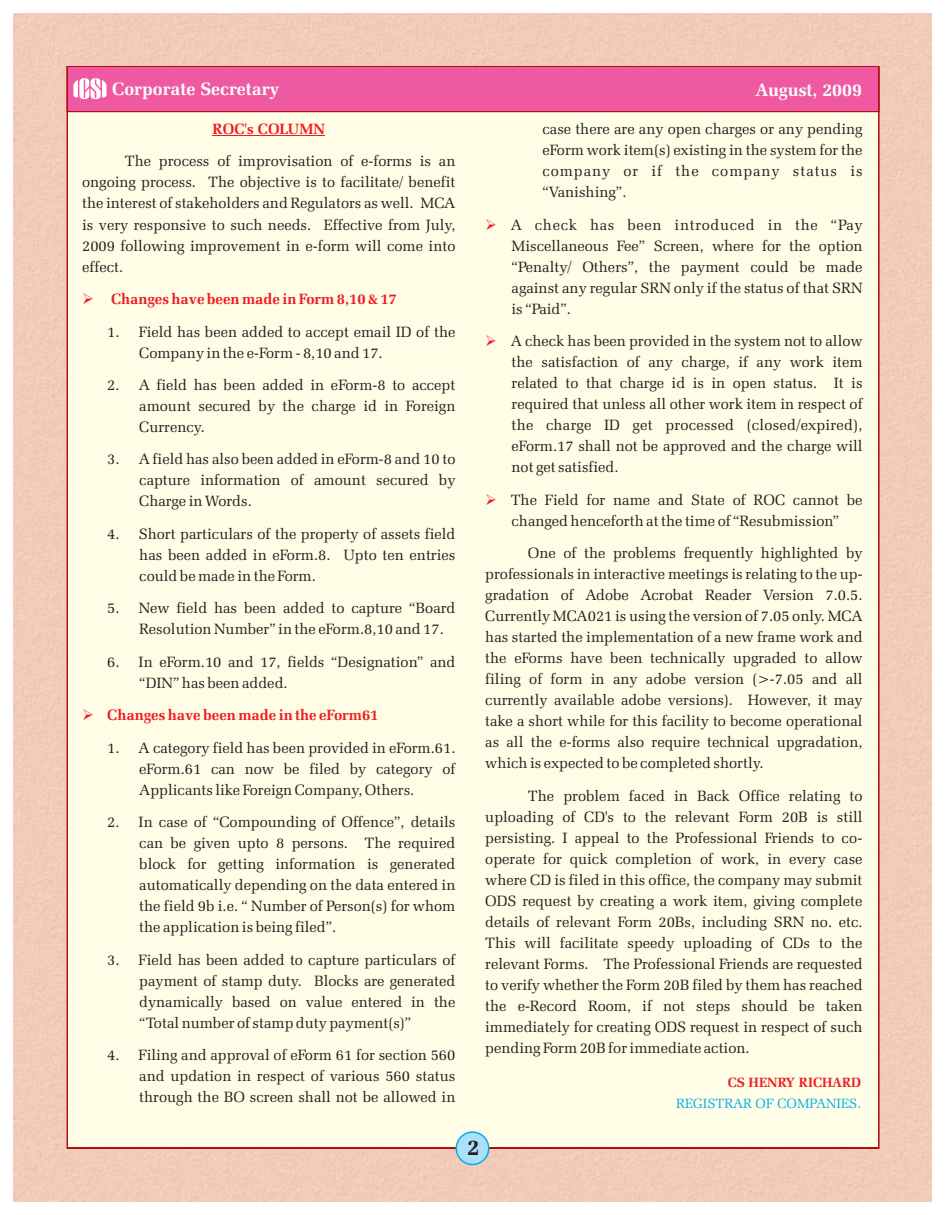
<style>
.page{position:relative;width:945px;height:1215px;background:#fff}
.page>*{position:absolute;margin:0;border:0;box-sizing:border-box;transform-origin:0 0}
.t1{font:700 22.5px "Zapf Elliptical 711 BT";color:#231f20}
.t2{font:700 18px "Zapf Elliptical 711 BT";color:#fff}
.t3{font:15px/21px "Zapf Elliptical 711 BT";color:#231f20;text-align:justify}
.t4{font:700 15px "Zapf Elliptical 711 BT";color:#ee1d23}
.t5{font:13.5px "Zapf Elliptical 711 BT";color:#00aeef}
.t6{font:700 13.5px "Zapf Elliptical 711 BT";color:#ee1d23}
</style>
<div class="page">
<div style="left:14px;top:14px;width:918px;height:1188px;background:#f2cbb7"></div>
<div style="left:68px;top:68px;width:810px;height:1080px;background:#fffde5"></div>
<div style="left:456px;top:1131px;width:33px;height:34px;background:#aae0f9;border:2px solid #00aeef;border-radius:50%"></div>
<div style="left:67px;top:66px;width:813px;height:46px;border:3px solid #b00d15"></div>
<div style="left:68px;top:68px;width:810px;height:43px;background:#ef59a1"></div>
<svg style="left:73px;top:78px;width:34px;height:21px"></svg>
<hr style="left:213px;top:135px;width:112px;height:1px;background:#ee1d23">
<p class="t2" style="left:112px;top:81px;width:169px">Corporate Secretary</p>
<p class="t2" style="left:756px;top:82px;width:108px">August, 2009</p>
<p class="t4" style="left:213px;top:123px;width:114px">ROC's COLUMN</p>
<p class="t3" style="left:543px;top:120px;width:322px">case there are any open charges or any pending eForm work item(s) existing in the system for the company or if the company status is “Vanishing”.</p>
<p class="t3" style="left:511px;top:215px;width:353px">A check has been introduced in the “Pay Miscellaneous Fee” Screen, where for the option “Penalty/ Others”, the payment could be made against any regular SRN only if the status of that SRN is “Paid”.</p>
<p class="t3" style="left:511px;top:332px;width:353px">A check has been provided in the system not to allow the satisfaction of any charge, if any work item related to that charge id is in open status. It is required that unless all other work item in respect of the charge ID get processed (closed/expired), eForm.17 shall not be approved and the charge will not get satisfied.</p>
<p class="t3" style="left:511px;top:490px;width:353px">The Field for name and State of ROC cannot be changed henceforth at the time of “Resubmission”</p>
<p class="t3" style="left:485px;top:544px;width:379px;text-indent:43px">One of the problems frequently highlighted by professionals in interactive meetings is relating to the up&shy;gradation of Adobe Acrobat Reader Version 7.0.5.<br>Currently MCA021 is using the version of 7.05 only. MCA has started the implementation of a new frame work and the eForms have been technically upgraded to allow filing of form in any adobe version (&gt;-7.05 and all currently available adobe versions). However, it may take a short while for this facility to become operational as all the e-forms also require technical upgradation, which is expected to be completed shortly.</p>
<p class="t3" style="left:485px;top:786px;width:379px;text-indent:43px">The problem faced in Back Office relating to uploading of CD's to the relevant Form 20B is still persisting. I appeal to the Professional Friends to co&shy;operate for quick completion of work, in every case where CD is filed in this office, the company may submit ODS request by creating a work item, giving complete details of relevant Form 20Bs, including SRN no. etc.<br>This will facilitate speedy uploading of CDs to the relevant Forms. The Professional Friends are requested to verify whether the Form 20B filed by them has reached the e-Record Room, if not steps should be taken immediately for creating ODS request in respect of such pending Form 20B for immediate action.</p>
<p class="t3" style="left:82px;top:152px;width:375px;text-indent:43px">The process of improvisation of e-forms is an ongoing process. The objective is to facilitate/ benefit the interest of stakeholders and Regulators as well. MCA is very responsive to such needs. Effective from July, 2009 following improvement in e-form will come into effect.</p>
<p class="t4" style="left:82px;top:293px;width:316px">➢Changes have been made in Form 8,10 &amp; 17</p>
<p class="t3" style="left:139px;top:322px;width:318px;text-indent:-32px">1. Field has been added to accept email ID of the<br>Company in the e-Form - 8,10 and 17.</p>
<p class="t3" style="left:139px;top:376px;width:318px;text-indent:-32px">2. A field has been added in eForm-8 to accept amount secured by the charge id in Foreign Currency.</p>
<p class="t3" style="left:139px;top:450px;width:318px;text-indent:-32px">3. A field has also been added in eForm-8 and 10 to capture information of amount secured by Charge in Words.</p>
<p class="t3" style="left:139px;top:524px;width:318px;text-indent:-32px">4. Short particulars of the property of assets field has been added in eForm.8. Upto ten entries could be made in the Form.</p>
<p class="t3" style="left:139px;top:599px;width:318px;text-indent:-32px">5. New field has been added to capture “Board<br>Resolution Number” in the eForm.8,10 and 17.</p>
<p class="t3" style="left:139px;top:652px;width:318px;text-indent:-32px">6. In eForm.10 and 17, fields “Designation” and “DIN” has been added.</p>
<p class="t4" style="left:82px;top:709px;width:298px">➢Changes have been made in the eForm61</p>
<p class="t3" style="left:139px;top:738px;width:318px;text-indent:-32px">1. A category field has been provided in eForm.61. eForm.61 can now be filed by category of Applicants like Foreign Company, Others.</p>
<p class="t3" style="left:139px;top:813px;width:318px;text-indent:-32px">2. In case of “Compounding of Offence”, details can be given upto 8 persons. The required block for getting information is generated automatically depending on the data entered in the field 9b i.e. “ Number of Person(s) for whom the application is being filed”.</p>
<p class="t3" style="left:139px;top:950px;width:318px;text-indent:-32px">3. Field has been added to capture particulars of payment of stamp duty. Blocks are generated dynamically based on value entered in the “Total number of stamp duty payment(s)”</p>
<p class="t3" style="left:139px;top:1046px;width:318px;text-indent:-32px">4. Filing and approval of eForm 61 for section 560 and updation in respect of various 560 status through the BO screen shall not be allowed in</p>
<p class="t6" style="left:728px;top:1077px;width:135px">CS HENRY RICHARD</p>
<p class="t5" style="left:676px;top:1097px;width:186px">REGISTRAR OF COMPANIES.</p>
<h1 class="t1" style="left:467px;top:1138px;width:14px">2</h1>
</div>
